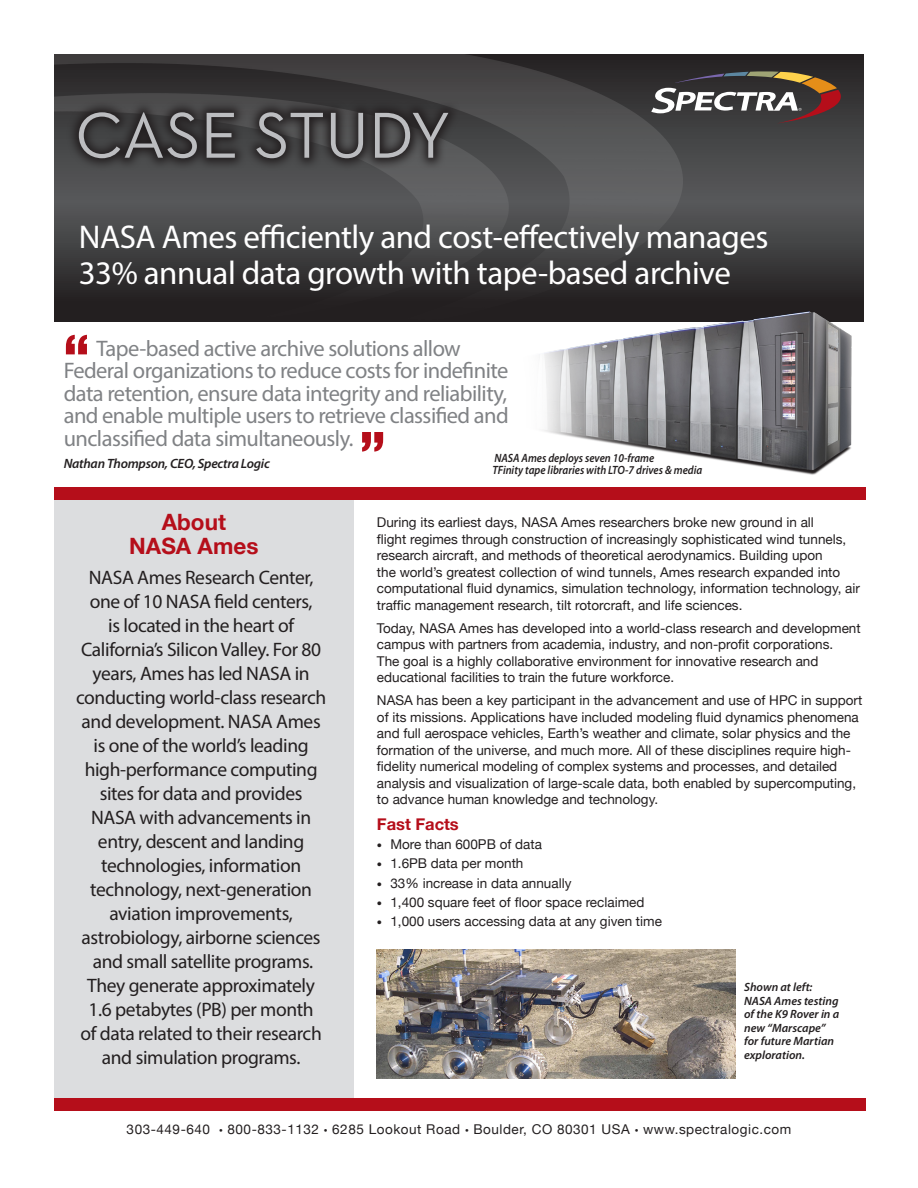
<style>
.page{position:relative;width:918px;height:1188px;background:#fff}
.page>*{position:absolute;margin:0;border:0;box-sizing:border-box;transform-origin:0 0}
.t1{font:33px/36px "Myriad Pro";letter-spacing:-.015em;color:#fff}
.t2{font:22.5px/22.5px "Myriad Pro";letter-spacing:-.025em;color:#808285}
.t3{font:700 22.5px/24px "Helvetica Neue";color:#b50e1a;text-align:center}
.t4{font:19.5px/24px "Myriad Pro";letter-spacing:-.02em;color:#231f20;text-align:center}
.t5{font:700 16.5px "Helvetica Neue";color:#b50e1a}
.t6{font:13.5px/16.5px "Helvetica Neue";color:#231f20}
.t7{font:13.5px "Helvetica Neue";letter-spacing:.04em;color:#231f20}
.t8{font:italic 600 13.5px "Myriad Pro";letter-spacing:-.02em;color:#231f20}
.t9{font:italic 600 12px/13.5px "Myriad Pro";color:#231f20}
.t10{font:italic 600 12px/12px "Myriad Pro";color:#231f20;scale:.9 1}
.s1{font-size:10.5px}
.s2{font-size:7.5px}
</style>
<div class="page">
<div style="left:54px;top:500px;width:299px;height:604px;background:#dcdddf"></div>
<div style="left:54px;top:487px;width:811px;height:12px;background:#b50e1a"></div>
<img style="left:377px;top:950px;width:358px;height:128px">
<div style="left:54px;top:1099px;width:811px;height:12px;background:#b50e1a"></div>
<svg style="left:66px;top:335px;width:21px;height:19px"></svg>
<svg style="left:362px;top:432px;width:21px;height:20px"></svg>
<svg style="left:716px;top:54px;width:148px;height:248px;background:#404041"></svg>
<img style="left:54px;top:54px;width:662px;height:268px">
<svg style="left:66px;top:100px;width:394px;height:71px;background:#434344"></svg>
<svg style="left:79px;top:112px;width:369px;height:46px;background:#565557"></svg>
<svg style="left:651px;top:71px;width:192px;height:52px;background:#625752"></svg>
<img style="left:493px;top:302px;width:371px;height:173px">
<p class="t1" style="left:79px;top:219px;width:691px">NASA Ames efficiently and cost-effectively manages<br>33% annual data growth with tape-based archive</p>
<p class="t2" style="left:64px;top:336px;width:447px;text-indent:33px">Tape-based active archive solutions allow Federal organizations to reduce costs for indefinite data retention, ensure data integrity and reliability, and enable multiple users to retrieve classified and unclassified data simultaneously.</p>
<p class="t8" style="left:64px;top:455px;width:208px">Nathan Thompson, CEO, Spectra Logic</p>
<p class="t3" style="left:129px;top:509px;width:131px">About<br>NASA Ames</p>
<p class="t4" style="left:76px;top:565px;width:252px">NASA Ames Research Center, one of 10 NASA field centers,<br>is located in the heart of<br>California’s Silicon Valley. For 80 years, Ames has led NASA in conducting world-class research and development. NASA Ames is one of the world’s leading high-performance computing sites for data and provides<br>NASA with advancements in entry, descent and landing technologies, information technology, next-generation aviation improvements, astrobiology, airborne sciences and small satellite programs.<br>They generate approximately<br>1.6 petabytes (PB) per month<br>of data related to their research and simulation programs.</p>
<p class="t10" style="left:492px;top:451px;width:235px">NASA Ames deploys seven 10-frame<br>TFinity tape libraries with LTO-7 drives &amp; media</p>
<p class="t6" style="left:377px;top:514px;width:485px">During its earliest days, NASA Ames researchers broke new ground in all<br>flight regimes through construction of increasingly sophisticated wind tunnels, research aircraft, and methods of theoretical aerodynamics. Building upon<br>the world’s greatest collection of wind tunnels, Ames research expanded into computational fluid dynamics, simulation technology, information technology, air traffic management research, tilt rotorcraft, and life sciences.</p>
<p class="t6" style="left:377px;top:619px;width:485px">Today, NASA Ames has developed into a world-class research and development campus with partners from academia, industry, and non-profit corporations.<br>The goal is a highly collaborative environment for innovative research and educational facilities to train the future workforce.</p>
<p class="t6" style="left:377px;top:692px;width:487px">NASA has been a key participant in the advancement and use of HPC in support of its missions. Applications have included modeling fluid dynamics phenomena and full aerospace vehicles, Earth’s weather and climate, solar physics and the formation of the universe, and much more. All of these disciplines require high&shy;fidelity numerical modeling of complex systems and processes, and detailed analysis and visualization of large-scale data, both enabled by supercomputing, to advance human knowledge and technology.</p>
<p class="t5" style="left:377px;top:814px;width:83px">Fast Facts</p>
<p class="t6" style="left:377px;top:836px;width:167px"><span class="s1">•</span> More than 600PB of data</p>
<p class="t6" style="left:377px;top:855px;width:148px"><span class="s1">•</span> 1.6PB data per month</p>
<p class="t6" style="left:377px;top:875px;width:196px"><span class="s1">•</span> 33% increase in data annually</p>
<p class="t6" style="left:377px;top:894px;width:269px"><span class="s1">•</span> 1,400 square feet of floor space reclaimed</p>
<p class="t6" style="left:377px;top:913px;width:287px"><span class="s1">•</span> 1,000 users accessing data at any given time</p>
<p class="t9" style="left:744px;top:980px;width:70px">Shown at left:</p>
<p class="t9" style="left:744px;top:994px;width:97px">NASA Ames testing of the K9 Rover in a new “Marscape” for future Martian</p>
<p class="t9" style="left:744px;top:1048px;width:62px">exploration.</p>
<p class="t7" style="left:127px;top:1121px;width:666px">303-449-640 <span class="s2">•</span> 800-833-1132 <span class="s2">•</span> 6285 Lookout Road <span class="s2">•</span> Boulder, CO 80301 USA <span class="s2">•</span> www.spectralogic.com</p>
</div>
